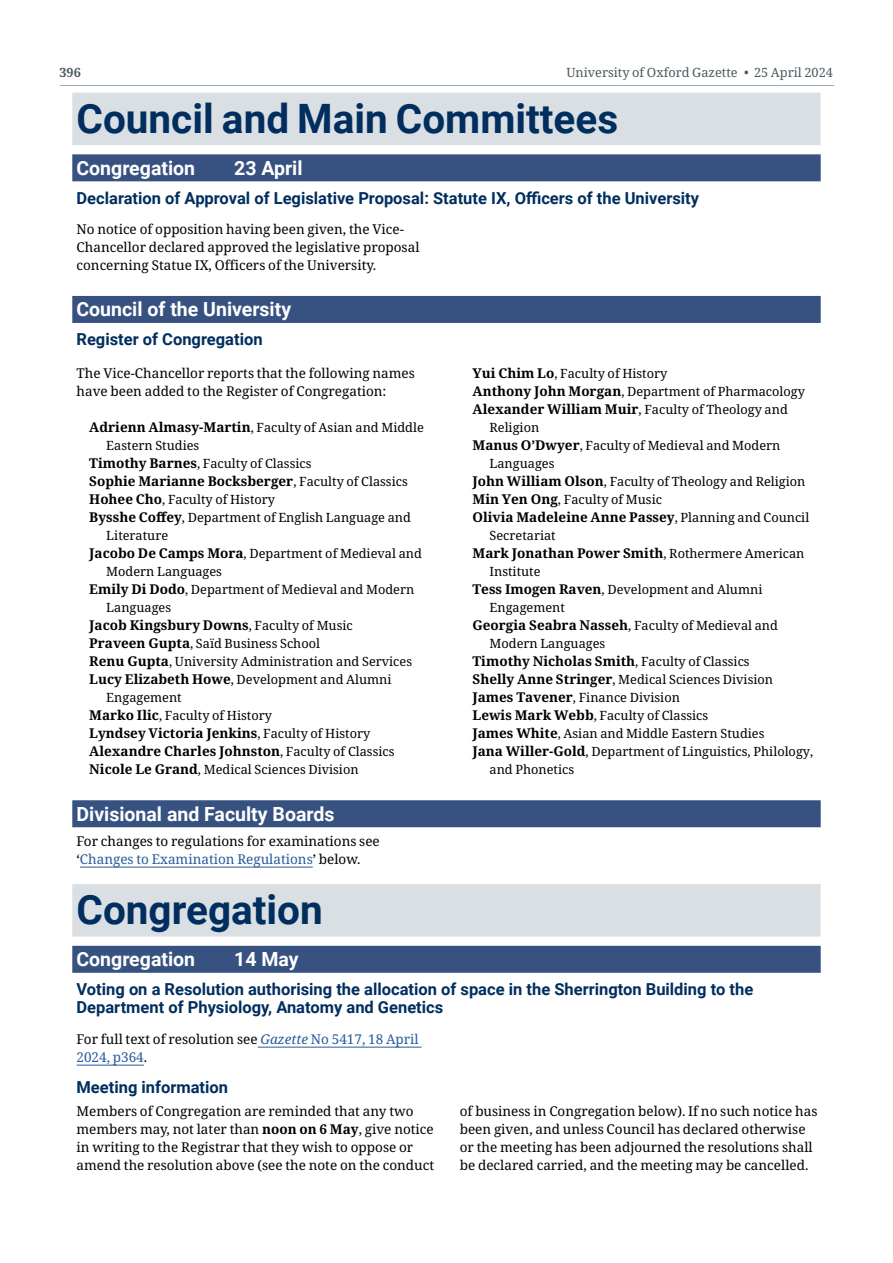
<style>
.page{position:relative;width:893px;height:1263px;background:#fff}
.page>*{position:absolute;margin:0;border:0;box-sizing:border-box;transform-origin:0 0}
.H1_Big_Head{font:700 40.5px "Roboto";color:#002e5f}
.H2_Subject_head{font:700 19.5px "Roboto";color:#fff}
.H2_Subject_head_non{font:700 19.5px "Roboto";color:#fff}
.H3_Bold_Head{font:700 16.5px/18px "Roboto";color:#002e5f}
.H3_Bold_Head_non-ToC{font:700 16.5px "Roboto";color:#002e5f}
.G_Body_text{font:13.5px/18px "Noto Serif";color:#000}
.Congregation_names{font:700 13.5px "Noto Serif";color:#000}
.G_Blurb{font:13.5px/18px "Noto Serif";color:#000}
.Congregation_names-2{font:12.75px/18px "Noto Serif";color:#000}
.t1{font:12.75px "Noto Serif";color:#4d595f}
.t2{font:700 12.75px "Noto Serif";color:#4d595f}
.s1{font-weight:700;font-size:13.5px}
.s2{font-weight:400;font-size:12.75px}
.s3{color:#275b9b}
.s4{font-style:italic;color:#275b9b}
.s5{font-weight:700}
</style>
<div class="page">
<div style="left:72px;top:93px;width:749px;height:52px;background:#dadfe3"></div>
<div style="left:72px;top:154px;width:749px;height:27px;background:#375281"></div>
<div style="left:72px;top:296px;width:749px;height:27px;background:#375281"></div>
<div style="left:72px;top:800px;width:749px;height:27px;background:#375281"></div>
<hr style="left:80px;top:867px;width:233px;height:1px;background:#275b9b">
<div style="left:72px;top:884px;width:749px;height:53px;background:#dadfe3"></div>
<div style="left:72px;top:946px;width:749px;height:27px;background:#375281"></div>
<hr style="left:258px;top:1047px;width:164px;height:1px;background:#275b9b">
<hr style="left:77px;top:1065px;width:67px;height:1px;background:#275b9b">
<hr style="left:60px;top:85px;width:774px;height:1px;background:#a5afb5">
<p class="t2" style="left:60px;top:64px;width:23px">396</p>
<p class="t1" style="left:566px;top:64px;width:268px">University of Oxford Gazette • 25 April 2024</p>
<h1 class="H1_Big_Head" style="left:77px;top:90px;width:543px">Council and Main Committees</h1>
<h2 class="H2_Subject_head" style="left:77px;top:154px;width:120px">Congregation</h2>
<h2 class="H2_Subject_head" style="left:234px;top:154px;width:70px">23 April</h2>
<h3 class="H3_Bold_Head" style="left:77px;top:188px;width:624px">Declaration of Approval of Legislative Proposal: Statute IX, Officers of the University</h3>
<p class="G_Body_text" style="left:77px;top:221px;width:344px">No notice of opposition having been given, the Vice-<br>Chancellor declared approved the legislative proposal concerning Statue IX, Officers of the University.</p>
<h2 class="H2_Subject_head" style="left:77px;top:296px;width:216px">Council of the University</h2>
<h3 class="H3_Bold_Head" style="left:77px;top:330px;width:188px">Register of Congregation</h3>
<p class="G_Blurb" style="left:77px;top:365px;width:340px">The Vice-Chancellor reports that the following names have been added to the Register of Congregation:</p>
<p class="Congregation_names-2" style="left:106px;top:419px;width:319px;text-indent:-17px"><span class="s1">Adrienn Almasy-Martin</span>, Faculty of Asian and Middle<br>Eastern Studies</p>
<p class="Congregation_names-2" style="left:89px;top:455px;width:224px"><span class="s1">Timothy Barnes</span>, Faculty of Classics</p>
<p class="Congregation_names" style="left:89px;top:472px;width:320px">Sophie Marianne Bocksberger<span class="s2">, Faculty of Classics</span></p>
<p class="Congregation_names-2" style="left:89px;top:491px;width:187px"><span class="s1">Hohee Cho</span>, Faculty of History</p>
<p class="Congregation_names-2" style="left:106px;top:509px;width:306px;text-indent:-17px"><span class="s1">Bysshe Coffey</span>, Department of English Language and<br>Literature</p>
<p class="Congregation_names-2" style="left:106px;top:545px;width:317px;text-indent:-17px"><span class="s1">Jacobo De Camps Mora</span>, Department of Medieval and<br>Modern Languages</p>
<p class="Congregation_names-2" style="left:106px;top:581px;width:309px;text-indent:-17px"><span class="s1">Emily Di Dodo</span>, Department of Medieval and Modern<br>Languages</p>
<p class="Congregation_names" style="left:89px;top:616px;width:265px">Jacob Kingsbury Downs<span class="s2">, Faculty of Music</span></p>
<p class="Congregation_names-2" style="left:89px;top:635px;width:232px"><span class="s1">Praveen Gupta</span>, Saïd Business School</p>
<p class="Congregation_names-2" style="left:89px;top:653px;width:324px"><span class="s1">Renu Gupta</span>, University Administration and Services</p>
<p class="Congregation_names-2" style="left:106px;top:671px;width:287px;text-indent:-17px"><span class="s1">Lucy Elizabeth Howe</span>, Development and Alumni<br>Engagement</p>
<p class="Congregation_names-2" style="left:89px;top:707px;width:184px"><span class="s1">Marko Ilic</span>, Faculty of History</p>
<p class="Congregation_names" style="left:89px;top:724px;width:282px">Lyndsey Victoria Jenkins<span class="s2">, Faculty of History</span></p>
<p class="Congregation_names" style="left:89px;top:742px;width:307px">Alexandre Charles Johnston<span class="s2">, Faculty of Classics</span></p>
<p class="Congregation_names-2" style="left:89px;top:761px;width:271px"><span class="s1">Nicole Le Grand</span>, Medical Sciences Division</p>
<p class="Congregation_names-2" style="left:472px;top:365px;width:196px"><span class="s1">Yui Chim Lo</span>, Faculty of History</p>
<p class="Congregation_names-2" style="left:472px;top:383px;width:334px"><span class="s1">Anthony John Morgan</span>, Department of Pharmacology</p>
<p class="Congregation_names-2" style="left:489px;top:401px;width:300px;text-indent:-17px"><span class="s1">Alexander William Muir</span>, Faculty of Theology and<br>Religion</p>
<p class="Congregation_names-2" style="left:489px;top:437px;width:292px;text-indent:-17px"><span class="s1">Manus O’Dwyer</span>, Faculty of Medieval and Modern<br>Languages</p>
<p class="Congregation_names-2" style="left:472px;top:473px;width:334px"><span class="s1">John William Olson</span>, Faculty of Theology and Religion</p>
<p class="Congregation_names-2" style="left:472px;top:491px;width:191px"><span class="s1">Min Yen Ong</span>, Faculty of Music</p>
<p class="Congregation_names" style="left:472px;top:508px;width:338px">Olivia Madeleine Anne Passey<span class="s2">, Planning and Council</span></p>
<p class="Congregation_names-2" style="left:489px;top:527px;width:68px">Secretariat</p>
<p class="Congregation_names" style="left:472px;top:544px;width:333px">Mark Jonathan Power Smith<span class="s2">, Rothermere American</span></p>
<p class="Congregation_names-2" style="left:489px;top:563px;width:53px">Institute</p>
<p class="Congregation_names-2" style="left:489px;top:581px;width:274px;text-indent:-17px"><span class="s1">Tess Imogen Raven</span>, Development and Alumni<br>Engagement</p>
<p class="Congregation_names-2" style="left:489px;top:617px;width:290px;text-indent:-17px"><span class="s1">Georgia Seabra Nasseh</span>, Faculty of Medieval and<br>Modern Languages</p>
<p class="Congregation_names" style="left:472px;top:652px;width:279px">Timothy Nicholas Smith<span class="s2">, Faculty of Classics</span></p>
<p class="Congregation_names-2" style="left:472px;top:671px;width:302px"><span class="s1">Shelly Anne Stringer</span>, Medical Sciences Division</p>
<p class="Congregation_names-2" style="left:472px;top:689px;width:209px"><span class="s1">James Tavener</span>, Finance Division</p>
<p class="Congregation_names-2" style="left:472px;top:707px;width:237px"><span class="s1">Lewis Mark Webb</span>, Faculty of Classics</p>
<p class="Congregation_names-2" style="left:472px;top:725px;width:293px"><span class="s1">James White</span>, Asian and Middle Eastern Studies</p>
<p class="Congregation_names-2" style="left:489px;top:743px;width:325px;text-indent:-17px"><span class="s1">Jana Willer-Gold</span>, Department of Linguistics, Philology, and Phonetics</p>
<h2 class="H2_Subject_head_non" style="left:77px;top:800px;width:259px">Divisional and Faculty Boards</h2>
<p class="G_Body_text" style="left:77px;top:833px;width:305px">For changes to regulations for examinations see ‘<span class="s3">Changes to Examination Regulations</span>’ below.</p>
<h1 class="H1_Big_Head" style="left:77px;top:881px;width:248px">Congregation</h1>
<h2 class="H2_Subject_head" style="left:77px;top:945px;width:120px">Congregation</h2>
<h2 class="H2_Subject_head" style="left:234px;top:945px;width:66px">14 May</h2>
<h3 class="H3_Bold_Head" style="left:77px;top:979px;width:678px">Voting on a Resolution authorising the allocation of space in the Sherrington Building to the<br>Department of Physiology, Anatomy and Genetics</h3>
<p class="G_Body_text" style="left:77px;top:1031px;width:344px">For full text of resolution see <span class="s4">Gazette</span> <span class="s3">No 5417, 18 April<br>2024, p364</span>.</p>
<h3 class="H3_Bold_Head_non-ToC" style="left:77px;top:1075px;width:153px">Meeting information</h3>
<p class="G_Body_text" style="left:77px;top:1103px;width:359px">Members of Congregation are reminded that any two members may, not later than <span class="s5">noon on 6 May</span>, give notice in writing to the Registrar that they wish to oppose or amend the resolution above (see the note on the conduct</p>
<p class="G_Body_text" style="left:460px;top:1103px;width:359px">of business in Congregation below). If no such notice has been given, and unless Council has declared otherwise or the meeting has been adjourned the resolutions shall be declared carried, and the meeting may be cancelled.</p>
</div>
